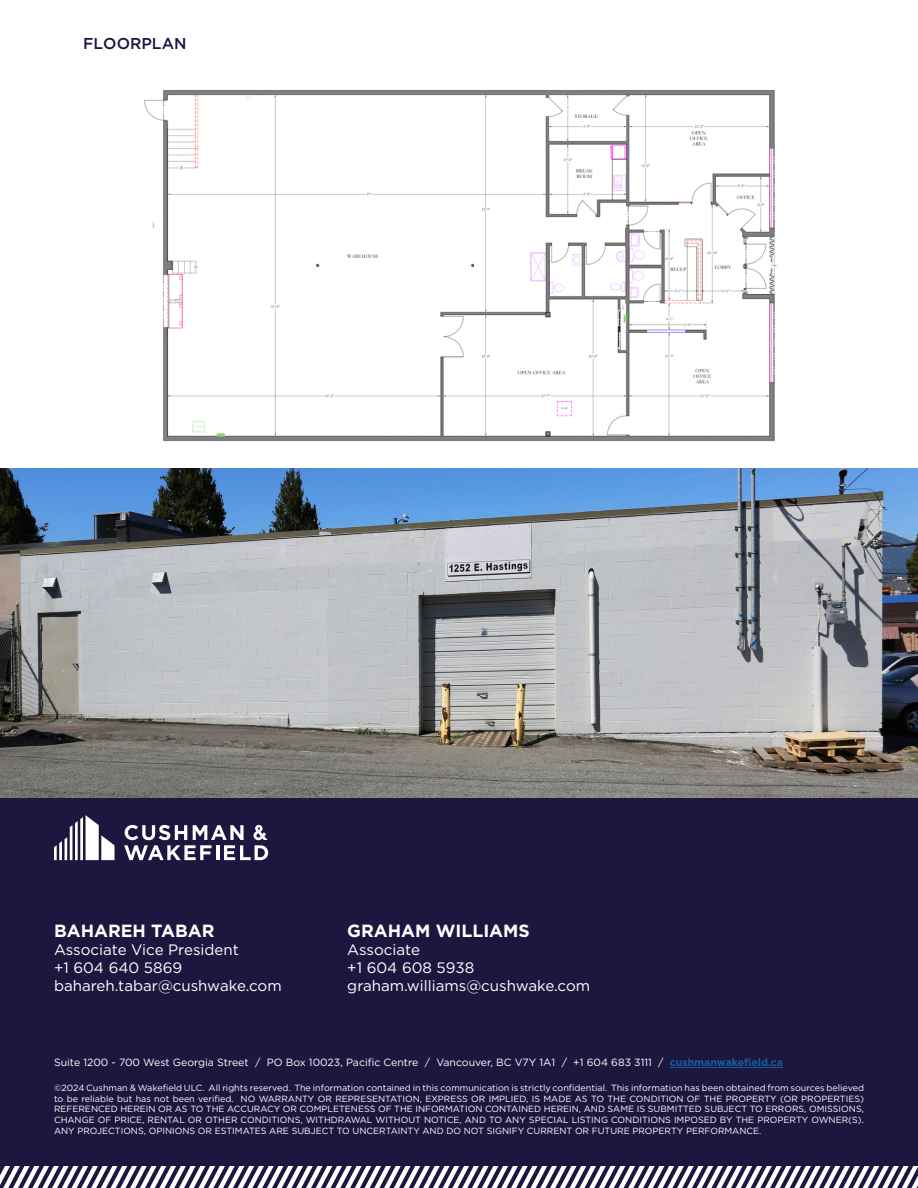
<style>
.page{position:relative;width:918px;height:1188px;background:#fff}
.page>*{position:absolute;margin:0;border:0;box-sizing:border-box;transform-origin:0 0}
.t1{font:700 17.7px "Gotham";color:#fff}
.t2{font:500 15.75px "Gotham";color:#161741}
.t3{font:15.15px "Gotham";color:#fff}
.Company_Address_Text{font:10.5px "Gotham";color:#fff}
.Company_Address_Text-2{font:9px/10.8px "Gotham";color:#fff;text-align:justify}
.s1{font-weight:700;color:#175d9e}
</style>
<div class="page">
<div style="left:0;top:798px;width:918px;height:390px;background:#1d1740"></div>
<svg style="left:0;top:1166px;width:918px;height:22px"></svg>
<hr style="left:670px;top:1067px;width:113px;height:1px;background:#175d9e">
<svg style="left:54px;top:815px;width:61px;height:45px"></svg>
<svg style="left:124px;top:825px;width:144px;height:35px"></svg>
<img style="left:144px;top:90px;width:633px;height:352px">
<img style="left:0;top:469px;width:917px;height:328px">
<h2 class="t2" style="left:83px;top:33px;width:105px">FLOORPLAN</h2>
<p class="t1" style="left:54px;top:919px;width:162px">BAHAREH TABAR</p>
<p class="t3" style="left:54px;top:940px;width:186px">Associate Vice President</p>
<p class="t3" style="left:54px;top:958px;width:130px">+1 604 640 5869</p>
<p class="t3" style="left:54px;top:976px;width:229px">bahareh.tabar@cushwake.com</p>
<p class="t1" style="left:347px;top:919px;width:184px">GRAHAM WILLIAMS</p>
<p class="t3" style="left:347px;top:940px;width:74px">Associate</p>
<p class="t3" style="left:347px;top:958px;width:128px">+1 604 608 5938</p>
<p class="t3" style="left:347px;top:976px;width:244px">graham.williams@cushwake.com</p>
<p class="Company_Address_Text" style="left:54px;top:1056px;width:731px">Suite 1200 - 700 West Georgia Street / PO Box 10023, Pacific Centre / Vancouver, BC V7Y 1A1 / +1 604 683 3111 / <span class="s1">cushmanwakefield.ca</span></p>
<p class="Company_Address_Text-2" style="left:54px;top:1082px;width:812px">©2024 Cushman &amp; Wakefield ULC. All rights reserved. The information contained in this communication is strictly confidential. This information has been obtained from sources believed to be reliable but has not been verified. NO WARRANTY OR REPRESENTATION, EXPRESS OR IMPLIED, IS MADE AS TO THE CONDITION OF THE PROPERTY (OR PROPERTIES)<br>REFERENCED HEREIN OR AS TO THE ACCURACY OR COMPLETENESS OF THE INFORMATION CONTAINED HEREIN, AND SAME IS SUBMITTED SUBJECT TO ERRORS, OMISSIONS, CHANGE OF PRICE, RENTAL OR OTHER CONDITIONS, WITHDRAWAL WITHOUT NOTICE, AND TO ANY SPECIAL LISTING CONDITIONS IMPOSED BY THE PROPERTY OWNER(S).<br>ANY PROJECTIONS, OPINIONS OR ESTIMATES ARE SUBJECT TO UNCERTAINTY AND DO NOT SIGNIFY CURRENT OR FUTURE PROPERTY PERFORMANCE.</p>
</div>
